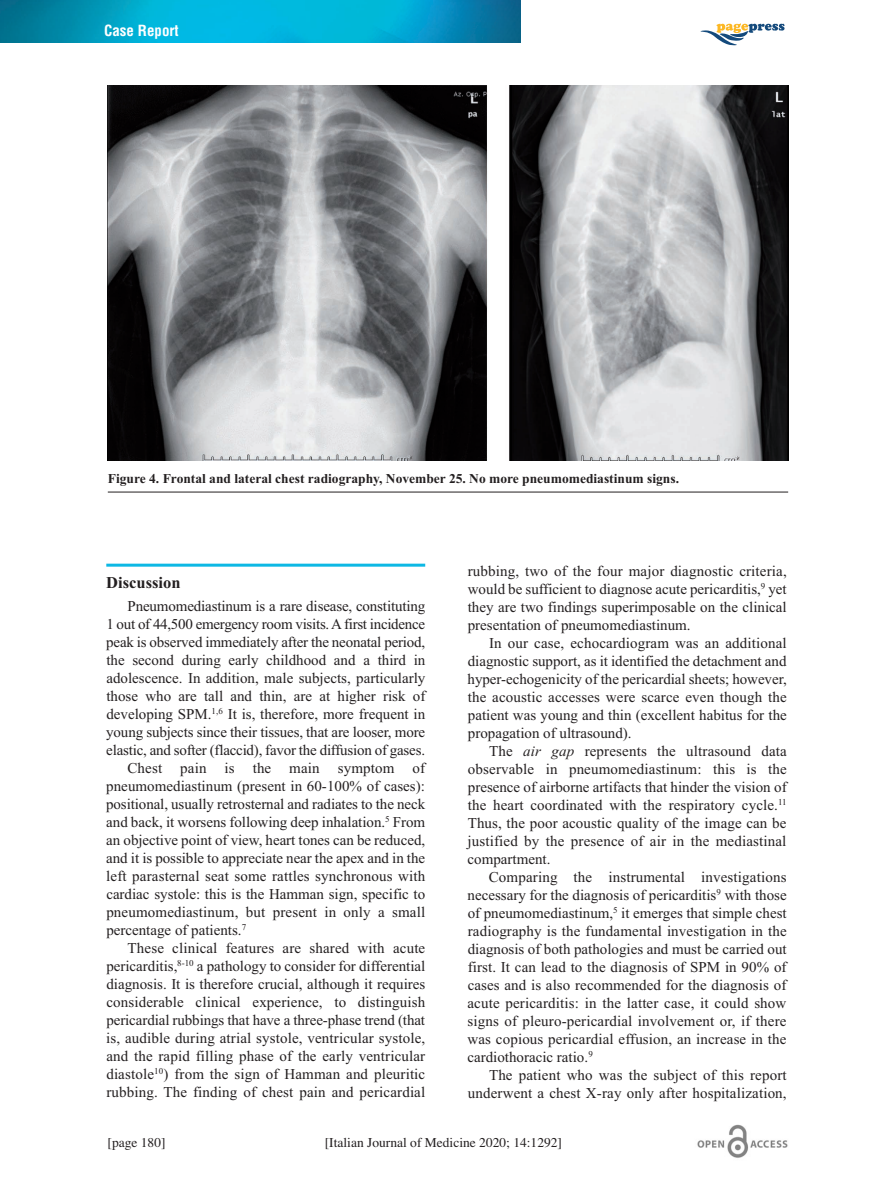
<style>
.page{position:relative;width:893px;height:1191px;background:#fff}
.page>*{position:absolute;margin:0;border:0;box-sizing:border-box;transform-origin:0 0}
.t1{font:700 16.5px "Times New Roman";color:#231f20}
.t2{font:15px/18px "Times New Roman";color:#231f20;text-align:justify}
.t3{font:15px "Times New Roman";letter-spacing:-.02em;color:#231f20}
.t4{font:700 condensed 15px "Helvetica";color:#fff}
.t5{font:700 13.5px "Times New Roman";color:#231f20}
.t6{font:13.5px "Times";color:#231f20}
.s1{font-style:italic}
</style>
<div class="page">
<img style="left:0;top:0;width:520px;height:42px">
<hr style="left:106px;top:563px;width:319px;height:3px;background:#0db8e4">
<svg style="left:701px;top:23px;width:83px;height:22px"></svg>
<img style="left:697px;top:1124px;width:91px;height:34px">
<img style="left:108px;top:85px;width:680px;height:375px">
<hr style="left:108px;top:491px;width:680px;height:1px;background:#231f20">
<p class="t4" style="left:104px;top:22px;width:76px">Case Report</p>
<p class="t5" style="left:108px;top:470px;width:573px">Figure 4. Frontal and lateral chest radiography, November 25. No more pneumomediastinum signs.</p>
<p class="t1" style="left:106px;top:572px;width:76px">Discussion</p>
<p class="t2" style="left:128px;top:597px;width:299px">Pneumomediastinum is a rare disease, constituting</p>
<p class="t3" style="left:106px;top:615px;width:320px">1 out of 44,500 emergency room visits. A first incidence</p>
<p class="t2" style="left:106px;top:633px;width:321px">peak is observed immediately after the neonatal period,</p>
<p class="t2" style="left:106px;top:651px;width:320px">the second during early childhood and a third in</p>
<p class="t2" style="left:106px;top:669px;width:320px">adolescence. In addition, male subjects, particularly</p>
<p class="t2" style="left:106px;top:687px;width:320px">those who are tall and thin, are at higher risk of</p>
<p class="t2" style="left:106px;top:705px;width:320px">developing SPM.<sup>1,6</sup> It is, therefore, more frequent in</p>
<p class="t2" style="left:106px;top:723px;width:320px">young subjects since their tissues, that are looser, more</p>
<p class="t2" style="left:106px;top:741px;width:320px">elastic, and softer (flaccid), favor the diffusion of gases.</p>
<p class="t2" style="left:127px;top:759px;width:299px">Chest pain is the main symptom of</p>
<p class="t2" style="left:106px;top:777px;width:320px">pneumomediastinum (present in 60-100% of cases):</p>
<p class="t2" style="left:106px;top:795px;width:321px">positional, usually retrosternal and radiates to the neck</p>
<p class="t2" style="left:106px;top:813px;width:320px">and back, it worsens following deep inhalation.<sup>5</sup> From</p>
<p class="t2" style="left:106px;top:831px;width:320px">an objective point of view, heart tones can be reduced,</p>
<p class="t2" style="left:106px;top:849px;width:320px">and it is possible to appreciate near the apex and in the</p>
<p class="t2" style="left:106px;top:867px;width:320px">left parasternal seat some rattles synchronous with</p>
<p class="t2" style="left:106px;top:885px;width:320px">cardiac systole: this is the Hamman sign, specific to</p>
<p class="t2" style="left:106px;top:903px;width:320px">pneumomediastinum, but present in only a small</p>
<p class="t2" style="left:106px;top:921px;width:141px">percentage of patients.<sup>7</sup></p>
<p class="t2" style="left:128px;top:939px;width:299px">These clinical features are shared with acute</p>
<p class="t2" style="left:106px;top:957px;width:320px">pericarditis,<sup>8-10</sup> a pathology to consider for differential</p>
<p class="t2" style="left:106px;top:975px;width:320px">diagnosis. It is therefore crucial, although it requires</p>
<p class="t2" style="left:106px;top:993px;width:320px">considerable clinical experience, to distinguish</p>
<p class="t2" style="left:106px;top:1011px;width:320px">pericardial rubbings that have a three-phase trend (that</p>
<p class="t2" style="left:106px;top:1029px;width:321px">is, audible during atrial systole, ventricular systole,</p>
<p class="t2" style="left:106px;top:1047px;width:320px">and the rapid filling phase of the early ventricular</p>
<p class="t2" style="left:106px;top:1065px;width:320px">diastole<sup>10</sup>) from the sign of Hamman and pleuritic</p>
<p class="t2" style="left:106px;top:1083px;width:320px">rubbing. The finding of chest pain and pericardial</p>
<p class="t2" style="left:468px;top:561px;width:320px">rubbing, two of the four major diagnostic criteria, would be sufficient to diagnose acute pericarditis,<sup>9</sup> yet they are two findings superimposable on the clinical presentation of pneumomediastinum.</p>
<p class="t2" style="left:468px;top:633px;width:321px;text-indent:21px">In our case, echocardiogram was an additional diagnostic support, as it identified the detachment and hyper-echogenicity of the pericardial sheets; however, the acoustic accesses were scarce even though the patient was young and thin (excellent habitus for the propagation of ultrasound).</p>
<p class="t2" style="left:467px;top:741px;width:321px;text-indent:22px">The <span class="s1">air gap</span> represents the ultrasound data observable in pneumomediastinum: this is the presence of airborne artifacts that hinder the vision of the heart coordinated with the respiratory cycle.<sup>11<br></sup>Thus, the poor acoustic quality of the image can be justified by the presence of air in the mediastinal compartment.</p>
<p class="t2" style="left:467px;top:867px;width:321px;text-indent:21px">Comparing the instrumental investigations necessary for the diagnosis of pericarditis<sup>9</sup> with those of pneumomediastinum,<sup>5</sup> it emerges that simple chest radiography is the fundamental investigation in the diagnosis of both pathologies and must be carried out first. It can lead to the diagnosis of SPM in 90% of cases and is also recommended for the diagnosis of acute pericarditis: in the latter case, it could show signs of pleuro-pericardial involvement or, if there was copious pericardial effusion, an increase in the cardiothoracic ratio.<sup>9</sup></p>
<p class="t2" style="left:468px;top:1065px;width:320px;text-align:right">The patient who was the subject of this report underwent a chest X-ray only after hospitalization,</p>
<p class="t6" style="left:107px;top:1134px;width:60px">[page 180]</p>
<p class="t6" style="left:325px;top:1134px;width:239px">[Italian Journal of Medicine 2020; 14:1292]</p>
</div>
